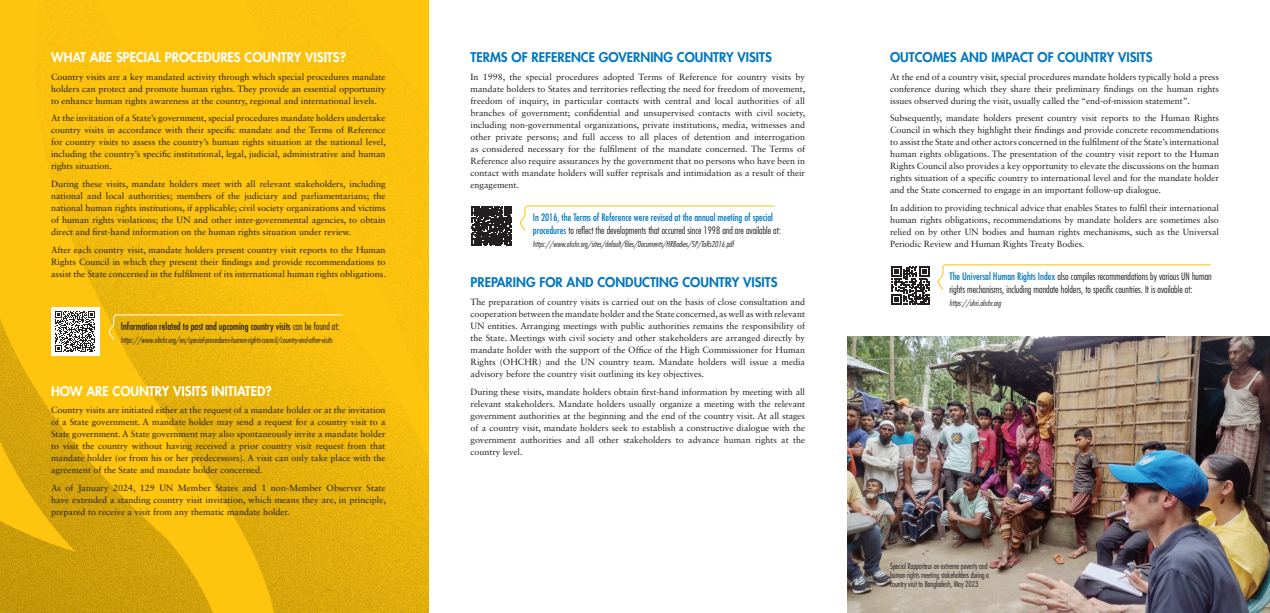
<style>
.page{position:relative;width:1270px;height:613px;background:#fff}
.page>*{position:absolute;margin:0;border:0;box-sizing:border-box;transform-origin:0 0}
.t1{font:800 13px "Futura Std";color:#0077c0}
.t2{font:800 13px "Futura Std";color:#fff}
.t3{font:300 condensed 10px/13px "Futura Std";color:#231f20}
.t4{font:condensed 10px/13px "Futura Std";color:#0077c0}
.t5{font:condensed 10px "Futura Std";color:#231f20}
.t6{font:9px/12px "Sabon LT Std";color:#231f20;text-align:justify}
.t7{font:italic 300 condensed 8px "Futura Std";color:#231f20}
.t8{font:300 condensed 8px/9px "Futura Std";letter-spacing:-.005em;color:#231f20}
.s1{font-weight:300}
.s2{font-weight:300;color:#231f20}
.s3{font-weight:400;color:#0077c0}
</style>
<div class="page">
<img style="left:0;top:0;width:428px;height:612px">
<svg style="left:937px;top:264px;width:274px;height:26px"></svg>
<svg style="left:108px;top:314px;width:236px;height:27px;background:#f1bd16"></svg>
<svg style="left:520px;top:205px;width:255px;height:26px"></svg>
<img style="left:848px;top:337px;width:422px;height:275px">
<svg style="left:891px;top:266px;width:39px;height:38px"></svg>
<div style="left:51px;top:307px;width:48px;height:48px;background:#fff"></div>
<svg style="left:55px;top:311px;width:40px;height:40px"></svg>
<svg style="left:472px;top:206px;width:39px;height:40px;background:#393637"></svg>
<h1 class="t2" style="left:51px;top:49px;width:296px">WHAT ARE SPECIAL PROCEDURES COUNTRY VISITS?</h1>
<p class="t6" style="left:51px;top:70px;width:336px">Country visits are a key mandated activity through which special procedures mandate holders can protect and promote human rights. They provide an essential opportunity to enhance human rights awareness at the country, regional and international levels.</p>
<p class="t6" style="left:51px;top:112px;width:336px">At the invitation of a State’s government, special procedures mandate holders undertake country visits in accordance with their specific mandate and the Terms of Reference for country visits to assess the country’s human rights situation at the national level, including the country’s specific institutional, legal, judicial, administrative and human rights situation.</p>
<p class="t6" style="left:51px;top:178px;width:336px">During these visits, mandate holders meet with all relevant stakeholders, including national and local authorities; members of the judiciary and parliamentarians; the national human rights institutions, if applicable; civil society organizations and victims of human rights violations; the UN and other inter-governmental agencies, to obtain direct and first-hand information on the human rights situation under review.</p>
<p class="t6" style="left:51px;top:243px;width:336px">After each country visit, mandate holders present country visit reports to the Human Rights Council in which they present their findings and provide recommendations to assist the State concerned in the fulfilment of its international human rights obligations.</p>
<p class="t5" style="left:121px;top:320px;width:220px">Information related to past and upcoming country visits <span class="s1">can be found at:</span></p>
<p class="t7" style="left:121px;top:335px;width:213px">https://www.ohchr.org/en/special-procedures-human-rights-council/country-and-other-visits</p>
<h1 class="t2" style="left:51px;top:382px;width:222px">HOW ARE COUNTRY VISITS INITIATED?</h1>
<p class="t6" style="left:51px;top:404px;width:336px">Country visits are initiated either at the request of a mandate holder or at the invitation of a State government. A mandate holder may send a request for a country visit to a State government. A State government may also spontaneously invite a mandate holder to visit the country without having received a prior country visit request from that mandate holder (or from his or her predecessors). A visit can only take place with the agreement of the State and mandate holder concerned.</p>
<p class="t6" style="left:51px;top:481px;width:336px">As of January 2024, 129 UN Member States and 1 non-Member Observer State have extended a standing country visit invitation, which means they are, in principle, prepared to receive a visit from any thematic mandate holder.</p>
<h1 class="t1" style="left:471px;top:49px;width:303px">TERMS OF REFERENCE GOVERNING COUNTRY VISITS</h1>
<p class="t6" style="left:471px;top:70px;width:336px">In 1998, the special procedures adopted Terms of Reference for country visits by mandate holders to States and territories reflecting the need for freedom of movement, freedom of inquiry, in particular contacts with central and local authorities of all branches of government; confidential and unsupervised contacts with civil society, including non-governmental organizations, private institutions, media, witnesses and other private persons; and full access to all places of detention and interrogation as considered necessary for the fulfilment of the mandate concerned. The Terms of Reference also require assurances by the government that no persons who have been in contact with mandate holders will suffer reprisals and intimidation as a result of their engagement.</p>
<p class="t4" style="left:533px;top:211px;width:250px">In 2016, the Terms of Reference were revised at the annual meeting of special procedures <span class="s2">to reflect the developments that occurred since 1998 and are available at:</span></p>
<p class="t7" style="left:533px;top:239px;width:202px">https://www.ohchr.org/sites/default/files/Documents/HRBodies/SP/ToRs2016.pdf</p>
<h1 class="t1" style="left:471px;top:274px;width:309px">PREPARING FOR AND CONDUCTING COUNTRY VISITS</h1>
<p class="t6" style="left:471px;top:295px;width:336px">The preparation of country visits is carried out on the basis of close consultation and cooperation between the mandate holder and the State concerned, as well as with relevant UN entities. Arranging meetings with public authorities remains the responsibility of the State. Meetings with civil society and other stakeholders are arranged directly by mandate holder with the support of the Office of the High Commissioner for Human Rights (OHCHR) and the UN country team. Mandate holders will issue a media advisory before the country visit outlining its key objectives.</p>
<p class="t6" style="left:471px;top:385px;width:336px">During these visits, mandate holders obtain first-hand information by meeting with all relevant stakeholders. Mandate holders usually organize a meeting with the relevant government authorities at the beginning and the end of the country visit. At all stages of a country visit, mandate holders seek to establish a constructive dialogue with the government authorities and all other stakeholders to advance human rights at the country level.</p>
<h1 class="t1" style="left:890px;top:49px;width:264px">OUTCOMES AND IMPACT OF COUNTRY VISITS</h1>
<p class="t6" style="left:890px;top:70px;width:330px">At the end of a country visit, special procedures mandate holders typically hold a press conference during which they share their preliminary findings on the human rights issues observed during the visit, usually called the “end-of-mission statement”.</p>
<p class="t6" style="left:890px;top:112px;width:330px">Subsequently, mandate holders present country visit reports to the Human Rights Council in which they highlight their findings and provide concrete recommendations to assist the State and other actors concerned in the fulfilment of the State’s international human rights obligations. The presentation of the country visit report to the Human Rights Council also provides a key opportunity to elevate the discussions on the human rights situation of a specific country to international level and for the mandate holder and the State concerned to engage in an important follow-up dialogue.</p>
<p class="t6" style="left:890px;top:202px;width:330px">In addition to providing technical advice that enables States to fulfil their international human rights obligations, recommendations by mandate holders are sometimes also relied on by other UN bodies and human rights mechanisms, such as the Universal Periodic Review and Human Rights Treaty Bodies.</p>
<p class="t3" style="left:949px;top:270px;width:264px"><span class="s3">The Universal Human Rights Index</span> also compiles recommendations by various UN human rights mechanisms, including mandate holders, to specific countries. It is available at:</p>
<p class="t7" style="left:949px;top:298px;width:53px">https://uhri.ohchr.org</p>
<p class="t8" style="left:890px;top:561px;width:100px">Special Rapporteur on extreme poverty and human rights meeting stakeholders during a country visit to Bangladesh, May 2023</p>
</div>
